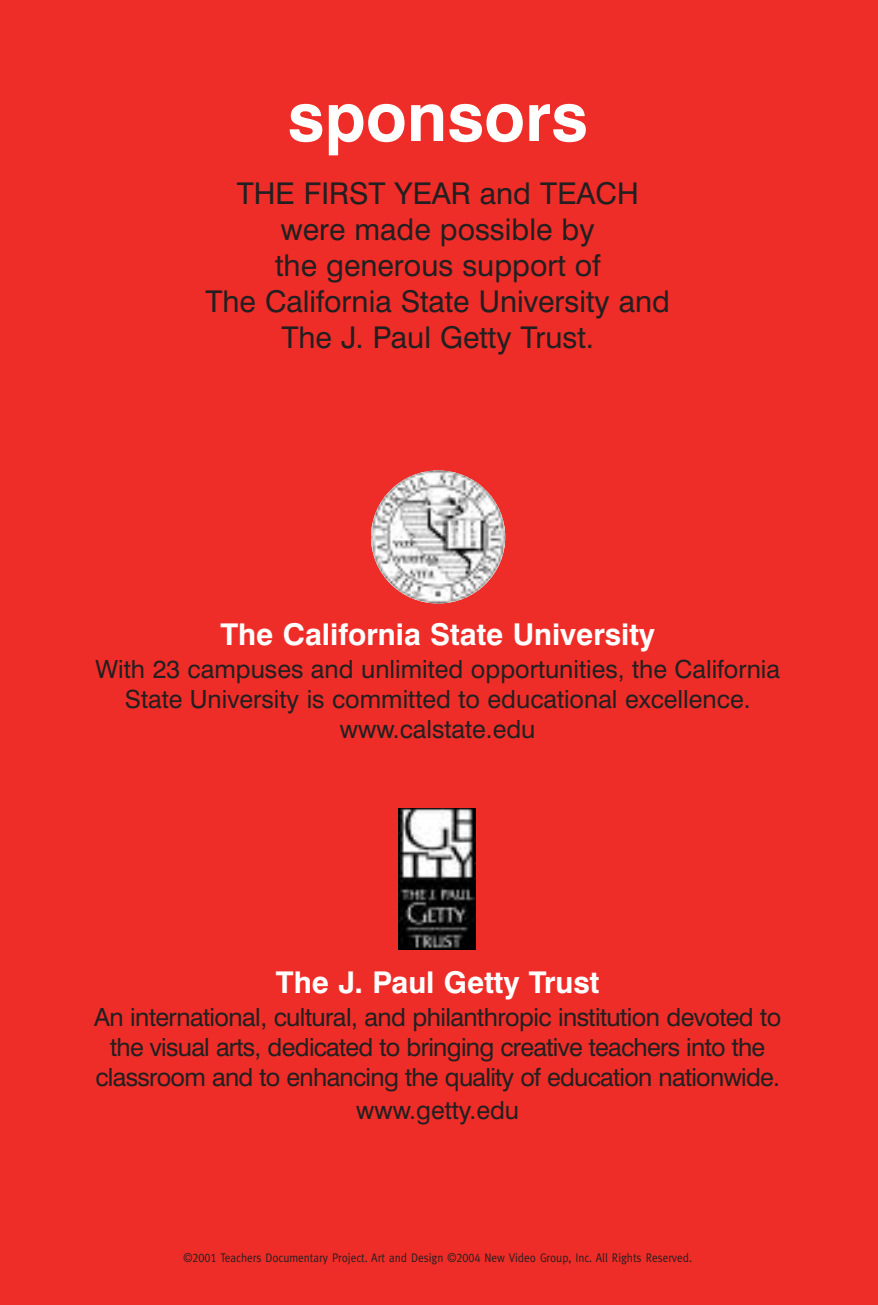
<style>
.page{position:relative;width:878px;height:1305px;background:#ee2d28}
.page>*{position:absolute;margin:0;border:0;box-sizing:border-box;transform-origin:0 0}
.t1{font:700 67.5px "Swiss 721 BT";color:#fff}
.t2{font:30px/36px "Swiss 721 BT";color:#231f20;text-align:center}
.t3{font:700 30px "Swiss 721 BT";color:#fff}
.t4{font:25px/30px "Swiss 721 BT";letter-spacing:-.02em;color:#231f20;text-align:center}
.t5{font:25px/30px "Swiss 721 BT";color:#231f20;text-align:center}
.t6{font:12.5px "Meta";color:#231f20;scale:.9 1}
.s1{font-family:"Meta Caps"}
</style>
<div class="page">
<img style="left:371px;top:470px;width:134px;height:133px">
<img style="left:399px;top:808px;width:77px;height:141px">
<h1 class="t1" style="left:287px;top:92px;width:302px">sponsors</h1>
<p class="t2" style="left:205px;top:178px;width:466px">THE FIRST YEAR and TEACH were made possible by<br>the generous support of<br>The California State University and<br>The J. Paul Getty Trust.</p>
<p class="t3" style="left:220px;top:624px;width:436px">The California State University</p>
<p class="t5" style="left:95px;top:656px;width:686px">With 23 campuses and unlimited opportunities, the California<br>State University is committed to educational excellence. www.calstate.edu</p>
<p class="t3" style="left:276px;top:972px;width:325px">The J. Paul Getty Trust</p>
<p class="t4" style="left:94px;top:1004px;width:688px">An international, cultural, and philanthropic institution devoted to the visual arts, dedicated to bringing creative teachers into the classroom and to enhancing the quality of education nationwide.</p>
<p class="t5" style="left:356px;top:1098px;width:164px">www.getty.edu</p>
<p class="t6" style="left:183px;top:1251px;width:567px">©<span class="s1">2001</span> Teachers Documentary Project. Art and Design ©<span class="s1">2004</span> New Video Group, Inc. All Rights Reserved.</p>
</div>
